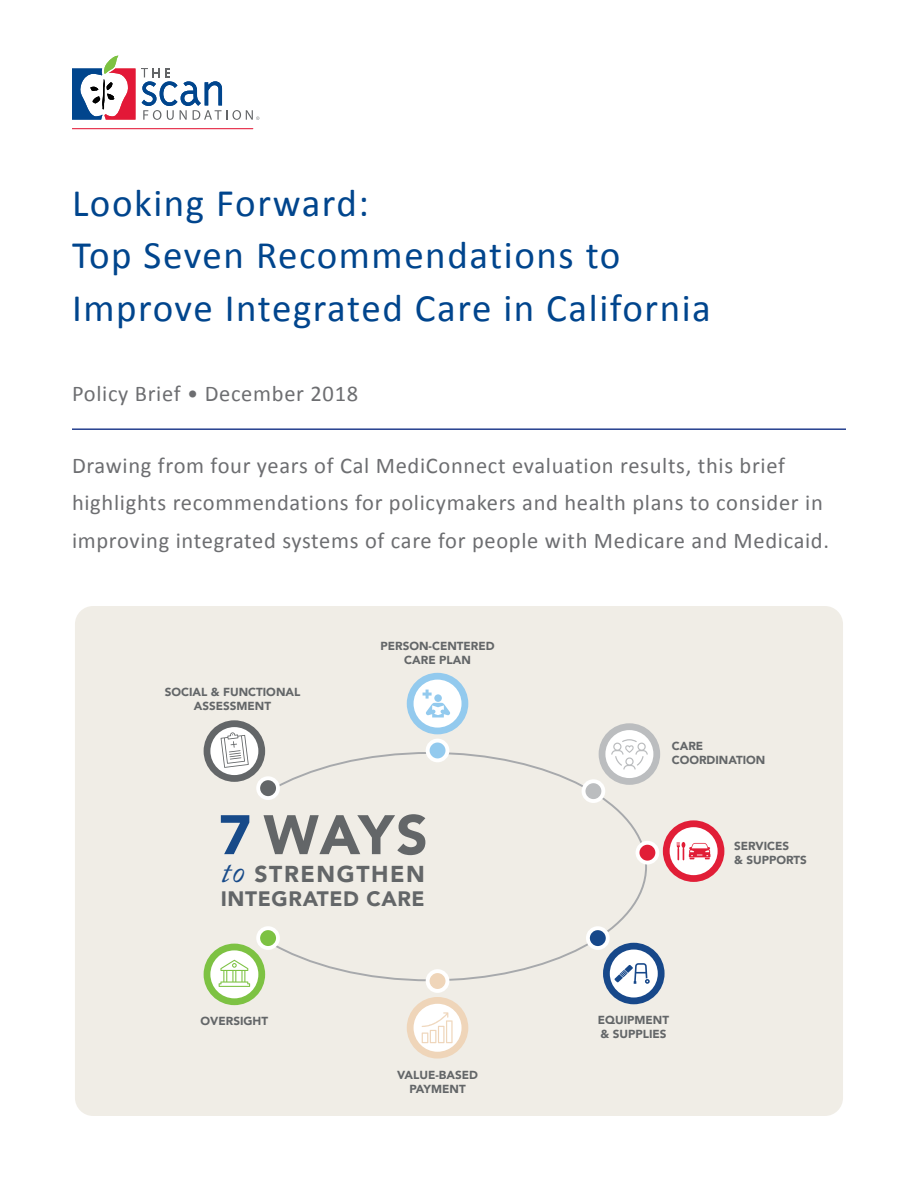
<style>
.page{position:relative;width:918px;height:1188px;background:#fff}
.page>*{position:absolute;margin:0;border:0;box-sizing:border-box;transform-origin:0 0}
.t1{font:39px/52.5px "Calibri";letter-spacing:.04em;color:#00458d}
.t2{font:900 22.95px "Avenir";letter-spacing:.07em;color:#636668}
.t3{font:22.5px/37.5px "Calibri";letter-spacing:.03em;color:#6d6e71}
.t4{font:900 20.85px "Avenir";letter-spacing:.03em;color:#636668}
.t5{font:900 11.7px/14px "Avenir";color:#636668;text-align:center}
.s1{font-family:"Adobe Caslon Pro";font-weight:400;font-style:italic;font-size:32.1px;color:#174a89}
</style>
<div class="page">
<hr style="left:72px;top:428px;width:774px;height:2px;background:#25408f">
<hr style="left:72px;top:128px;width:181px;height:1px;background:#e31837">
<svg style="left:72px;top:56px;width:63px;height:64px"></svg>
<svg style="left:141px;top:68px;width:118px;height:52px"></svg>
<div style="left:75px;top:606px;width:768px;height:510px;background:#f0ede6;border-radius:18px"></div>
<svg style="left:265px;top:751px;width:383px;height:231px"></svg>
<div style="left:258px;top:778px;width:20px;height:20px;background:#636668;border-radius:50%"></div>
<div style="left:256px;top:776px;width:24px;height:24px;border:4px solid #fff;border-radius:50%"></div>
<div style="left:258px;top:928px;width:20px;height:20px;background:#7dc243;border-radius:50%"></div>
<div style="left:256px;top:926px;width:24px;height:24px;border:4px solid #fff;border-radius:50%"></div>
<div style="left:428px;top:741px;width:19px;height:19px;background:#93caee;border-radius:50%"></div>
<div style="left:426px;top:739px;width:23px;height:23px;border:4px solid #fff;border-radius:50%"></div>
<div style="left:428px;top:971px;width:19px;height:20px;background:#efd5b9;border-radius:50%"></div>
<div style="left:426px;top:969px;width:23px;height:24px;border:4px solid #fff;border-radius:50%"></div>
<div style="left:584px;top:781px;width:19px;height:20px;background:#bbbdbf;border-radius:50%"></div>
<div style="left:582px;top:779px;width:23px;height:24px;border:4px solid #fff;border-radius:50%"></div>
<div style="left:588px;top:928px;width:20px;height:20px;background:#17488a;border-radius:50%"></div>
<div style="left:586px;top:926px;width:24px;height:24px;border:4px solid #fff;border-radius:50%"></div>
<div style="left:638px;top:843px;width:19px;height:20px;background:#e11e37;border-radius:50%"></div>
<div style="left:636px;top:841px;width:23px;height:24px;border:4px solid #fff;border-radius:50%"></div>
<div style="left:204px;top:720px;width:61px;height:62px;background:#636668;border-radius:50%"></div>
<div style="left:210px;top:727px;width:48px;height:48px;background:#fff;border-radius:50%"></div>
<svg style="left:221px;top:732px;width:28px;height:36px"></svg>
<div style="left:204px;top:944px;width:61px;height:61px;background:#7dc243;border-radius:50%"></div>
<div style="left:210px;top:950px;width:48px;height:48px;background:#fff;border-radius:50%"></div>
<svg style="left:219px;top:960px;width:31px;height:27px"></svg>
<div style="left:663px;top:820px;width:61px;height:62px;background:#e11e37;border-radius:50%"></div>
<div style="left:670px;top:827px;width:48px;height:48px;background:#fff;border-radius:50%"></div>
<svg style="left:677px;top:842px;width:33px;height:18px"></svg>
<div style="left:407px;top:997px;width:61px;height:62px;background:#efd5b9;border-radius:50%"></div>
<div style="left:414px;top:1004px;width:48px;height:48px;background:#fff;border-radius:50%"></div>
<svg style="left:422px;top:1012px;width:31px;height:31px"></svg>
<div style="left:603px;top:943px;width:62px;height:61px;background:#17488a;border-radius:50%"></div>
<div style="left:610px;top:950px;width:48px;height:48px;background:#fff;border-radius:50%"></div>
<svg style="left:614px;top:963px;width:36px;height:21px"></svg>
<div style="left:407px;top:673px;width:61px;height:61px;background:#93caee;border-radius:50%"></div>
<div style="left:414px;top:680px;width:48px;height:48px;background:#fff;border-radius:50%"></div>
<svg style="left:423px;top:690px;width:27px;height:27px"></svg>
<div style="left:599px;top:723px;width:61px;height:62px;background:#bbbdbf;border-radius:50%"></div>
<div style="left:605px;top:730px;width:48px;height:48px;background:#fff;border-radius:50%"></div>
<svg style="left:611px;top:739px;width:37px;height:31px"></svg>
<svg style="left:221px;top:815px;width:28px;height:39px"></svg>
<svg style="left:264px;top:814px;width:161px;height:41px"></svg>
<h1 class="t1" style="left:72px;top:176px;width:640px">Looking Forward:<br>Top Seven Recommendations to<br>Improve Integrated Care in California</h1>
<p class="t3" style="left:72px;top:374px;width:288px">Policy Brief • December 2018</p>
<p class="t3" style="left:72px;top:446px;width:759px">Drawing from four years of Cal MediConnect evaluation results, this brief highlights recommendations for policymakers and health plans to consider in improving integrated systems of care for people with Medicare and Medicaid.</p>
<p class="t5" style="left:165px;top:685px;width:137px">SOCIAL &amp; FUNCTIONAL<br>ASSESSMENT</p>
<p class="t5" style="left:380px;top:639px;width:116px">PERSON-CENTERED<br>CARE PLAN</p>
<p class="t2" style="left:221px;top:854px;width:206px"><span class="s1">to</span> STRENGTHEN</p>
<p class="t4" style="left:221px;top:881px;width:205px">INTEGRATED CARE</p>
<p class="t5" style="left:201px;top:1014px;width:69px">OVERSIGHT</p>
<p class="t5" style="left:397px;top:1067px;width:82px">VALUE-BASED<br>PAYMENT</p>
<p class="t5" style="left:672px;top:739px;width:95px;text-align:left">CARE<br>COORDINATION</p>
<p class="t5" style="left:598px;top:1013px;width:73px;text-align:left">EQUIPMENT &amp; SUPPLIES</p>
<p class="t5" style="left:734px;top:839px;width:74px;text-align:left">SERVICES<br>&amp; SUPPORTS</p>
</div>
